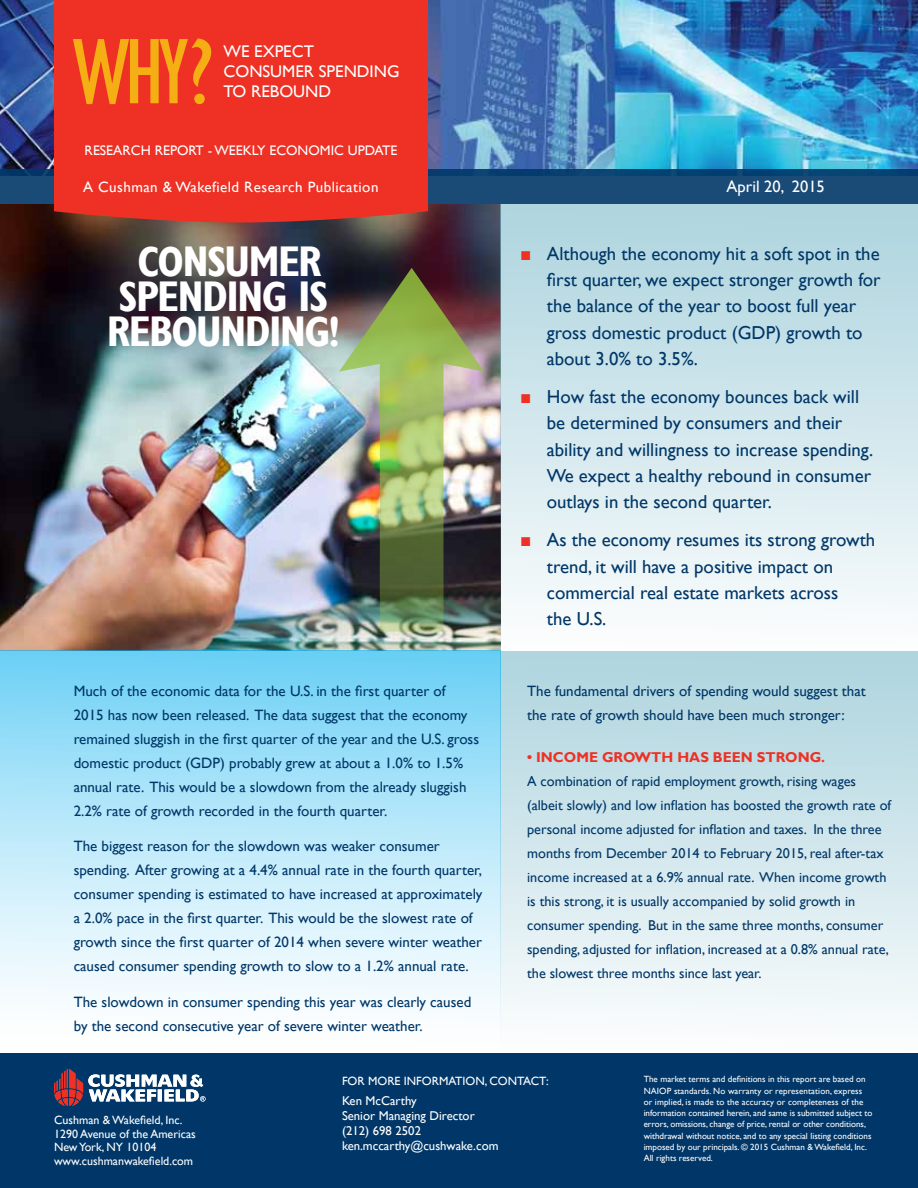
<style>
.page{position:relative;width:918px;height:1188px;background:#fff}
.page>*{position:absolute;margin:0;border:0;box-sizing:border-box;transform-origin:0 0}
.t1{font:condensed 96.15px "Gill Sansfor CW";color:#f6ae15}
.t2{font:700 condensed 42.9px/34.7px "Gill Sansfor CW";letter-spacing:-.04em;color:#fff;text-align:center}
.t3{font:18.75px/26.2px "Gill Sansfor CW";color:#003768}
.t4{font:16.95px/19.8px "Gill Sansfor CW";color:#fff}
.t5{font:16.5px "Gill Sansfor CW";color:#fff}
.t6{font:15px/24px "Gill Sansfor CW";color:#003768}
.t7{font:15px "Gill Sansfor CW";letter-spacing:.03em;color:#fff}
.t8{font:14.25px/24px "Gill Sansfor CW";color:#003768}
.t9{font:700 14.25px "Gill Sansfor CW";color:#ee3124}
.t10{font:13.8px "Gill Sansfor CW";color:#fff}
.t11{font:12.75px/15px "Gill Sansfor CW";color:#fff}
.t12{font:12px/13.5px "Gill Sansfor CW";color:#fff}
.t13{font:9px/11.2px "Gill Sansfor CW";color:#fff}
.s1{color:#ee3124}
</style>
<div class="page">
<img style="left:0;top:205px;width:501px;height:446px">
<div style="left:0;top:1053px;width:918px;height:135px;background:#003768"></div>
<svg style="left:54px;top:1069px;width:152px;height:37px"></svg>
<img style="left:0;top:0;width:918px;height:169px">
<svg style="left:0;top:169px;width:918px;height:35px;background:#164875"></svg>
<div style="left:501px;top:205px;width:417px;height:446px;background:linear-gradient(to bottom,#add3de,#fbfdfd)"></div>
<div style="left:501px;top:651px;width:417px;height:402px;background:linear-gradient(to bottom,#add3de,#fbfdfd)"></div>
<div style="left:0;top:651px;width:501px;height:402px;background:linear-gradient(to bottom,#71d1f6,#fff)"></div>
<div style="left:54px;top:0;width:374px;height:222px;background:#ee3124"></div>
<img style="left:339px;top:268px;width:145px;height:364px">
<h1 class="t1" style="left:72px;top:20px;width:142px">Why?</h1>
<p class="t4" style="left:223px;top:41px;width:172px">we expect consumer spendi ng to rebou nd</p>
<p class="t10" style="left:85px;top:141px;width:103px">RESEARCH REPORT</p>
<p class="t10" style="left:208px;top:141px;width:91px">- WEEKLY ECONOM</p>
<p class="t10" style="left:331px;top:141px;width:60px">IC UPDATE</p>
<p class="t7" style="left:83px;top:177px;width:297px">A Cushman &amp; Wakefield Research Publication</p>
<h2 class="t2" style="left:107px;top:244px;width:235px">CONSUMER<br>SPENDING IS<br>REBOUNDING!</h2>
<p class="t6" style="left:74px;top:679px;width:407px">Much of the economic data for the U.S. in the first quarter of 2015 has now been released. The data suggest that the economy remained sluggish in the first quarter of the year and the U.S. gross domestic product (GDP) probably grew at about a 1.0% to 1.5% annual rate. This would be a slowdown from the already sluggish 2.2% rate of growth recorded in the fourth quarter.</p>
<p class="t6" style="left:74px;top:834px;width:410px">The biggest reason for the slowdown was weaker consumer spending. After growing at a 4.4% annual rate in the fourth quarter, consumer spending is estimated to have increased at approximately a 2.0% pace in the first quarter. This would be the slowest rate of growth since the first quarter of 2014 when severe winter weather caused consumer spending growth to slow to a 1.2% annual rate.</p>
<p class="t6" style="left:74px;top:989px;width:399px">The slowdown in consumer spending this year was clearly caused by the second consecutive year of severe winter weather.</p>
<p class="t5" style="left:727px;top:175px;width:100px">April 20, 2015</p>
<p class="t3" style="left:547px;top:240px;width:335px;text-indent:-27px"><span class="s1">■</span> Although the economy hit a soft spot in the first quarter, we expect stronger growth for the balance of the year to boost full year gross domestic product (GDP) growth to about 3.0% to 3.5%.</p>
<p class="t3" style="left:547px;top:383px;width:328px;text-indent:-27px"><span class="s1">■</span> How fast the economy bounces back will be determined by consumers and their ability and willingness to increase spending.<br>We expect a healthy rebound in consumer outlays in the second quarter.</p>
<p class="t3" style="left:547px;top:527px;width:330px;text-indent:-27px"><span class="s1">■</span> As the economy resumes its strong growth trend, it will have a positive impact on commercial real estate markets across<br>the U.S.</p>
<p class="t6" style="left:527px;top:679px;width:340px">The fundamental drivers of spending would suggest that the rate of growth should have been much stronger:</p>
<p class="t9" style="left:527px;top:748px;width:299px">• INCOME GROWTH HAS BEEN STRONG.</p>
<p class="t8" style="left:527px;top:769px;width:366px">A combination of rapid employment growth, rising wages (albeit slowly) and low inflation has boosted the growth rate of personal income adjusted for inflation and taxes. In the three months from December 2014 to February 2015, real after-tax income increased at a 6.9% annual rate. When income growth is this strong, it is usually accompanied by solid growth in consumer spending. But in the same three months, consumer spending, adjusted for inflation, increased at a 0.8% annual rate, the slowest three months since last year.</p>
<p class="t12" style="left:54px;top:1113px;width:143px">Cushman &amp; Wakefield, Inc.<br>1290 Avenue of the Americas<br>New York, NY 10104 www.cushmanwakefield.com</p>
<p class="t12" style="left:342px;top:1075px;width:208px">For more information, contact:</p>
<p class="t11" style="left:342px;top:1093px;width:158px">Ken McCarthy<br>Senior Managing Director (212) 698 2502 ken.mccarthy@cushwake.com</p>
<p class="t13" style="left:644px;top:1074px;width:230px">The market terms and definitions in this report are based on NAIOP standards. No warranty or representation, express or implied, is made to the accuracy or completeness of the information contained herein, and same is submitted subject to errors, omissions, change of price, rental or other conditions, withdrawal without notice, and to any special listing conditions imposed by our principals. © 2015 Cushman &amp; Wakefield, Inc.<br>All rights reserved.</p>
</div>
